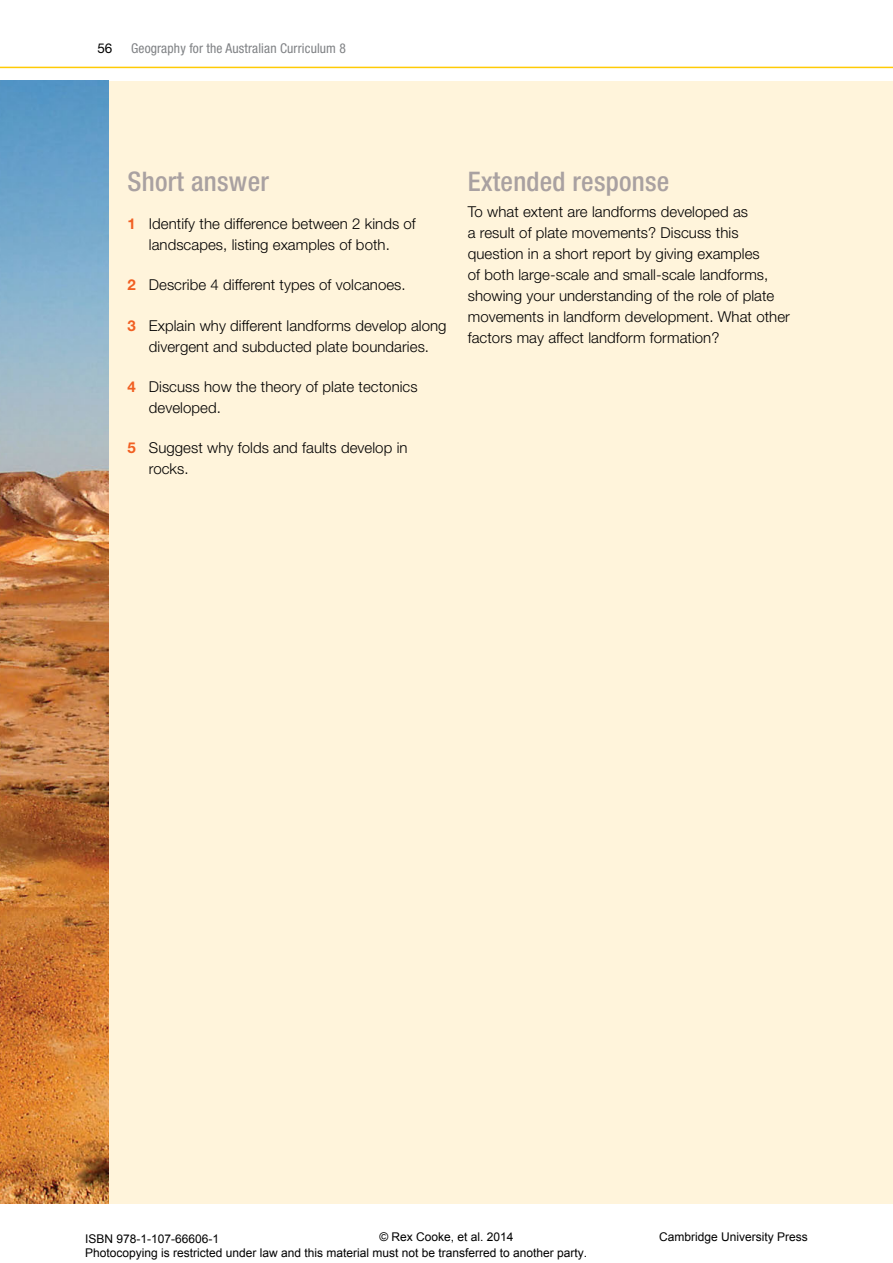
<style>
.page{position:relative;width:893px;height:1263px;background:#fff}
.page>*{position:absolute;margin:0;border:0;box-sizing:border-box;transform-origin:0 0}
.t1{font:500 condensed 27px "Helvetica Neue";letter-spacing:.01em;color:#a9a1a1}
.t2{font:300 15px/21px "Helvetica Neue";letter-spacing:.005em;color:#000}
.t3{font:condensed 13.5px "Helvetica Neue";letter-spacing:.01em;color:#808285}
.t4{font:13.5px "Helvetica Neue";color:#000}
.t5{font:12px/14.4px "Arial";color:#000}
.s1{font-weight:700;color:#f15f22}
</style>
<div class="page">
<div style="left:0;top:81px;width:893px;height:1122px;background:#fff4db"></div>
<img style="left:0;top:81px;width:109px;height:1122px">
<hr style="left:0;top:67px;width:893px;height:1px;background:#ffcb05">
<p class="t4" style="left:97px;top:40px;width:17px">56</p>
<p class="t3" style="left:131px;top:41px;width:216px">Geography for the Australian Curriculum 8</p>
<h1 class="t1" style="left:128px;top:166px;width:143px">Short answer</h1>
<p class="t2" style="left:128px;top:213px;width:290px;text-align:center"><span class="s1">1</span> Identify the difference between 2 kinds of landscapes, listing examples of both.</p>
<p class="t2" style="left:128px;top:274px;width:280px"><span class="s1">2</span> Describe 4 different types of volcanoes.</p>
<p class="t2" style="left:128px;top:314px;width:321px;text-align:center"><span class="s1">3</span> Explain why different landforms develop along divergent and subducted plate boundaries.</p>
<p class="t2" style="left:149px;top:376px;width:270px;text-indent:-21px"><span class="s1">4</span> Discuss how the theory of plate tectonics developed.</p>
<p class="t2" style="left:149px;top:437px;width:260px;text-indent:-21px"><span class="s1">5</span> Suggest why folds and faults develop in rocks.</p>
<h1 class="t1" style="left:468px;top:166px;width:203px">Extended response</h1>
<p class="t2" style="left:468px;top:200px;width:324px">To what extent are landforms developed as<br>a result of plate movements? Discuss this question in a short report by giving examples<br>of both large-scale and small-scale landforms, showing your understanding of the role of plate movements in landform development. What other factors may affect landform formation?</p>
<p class="t5" style="left:379px;top:1230px;width:136px">© Rex Cooke, et al. 2014</p>
<p class="t5" style="left:659px;top:1230px;width:150px">Cambridge University Press</p>
<p class="t5" style="left:85px;top:1231px;width:504px">ISBN 978-1-107-66606-1<br>Photocopying is restricted under law and this material must not be transferred to another party.</p>
</div>
